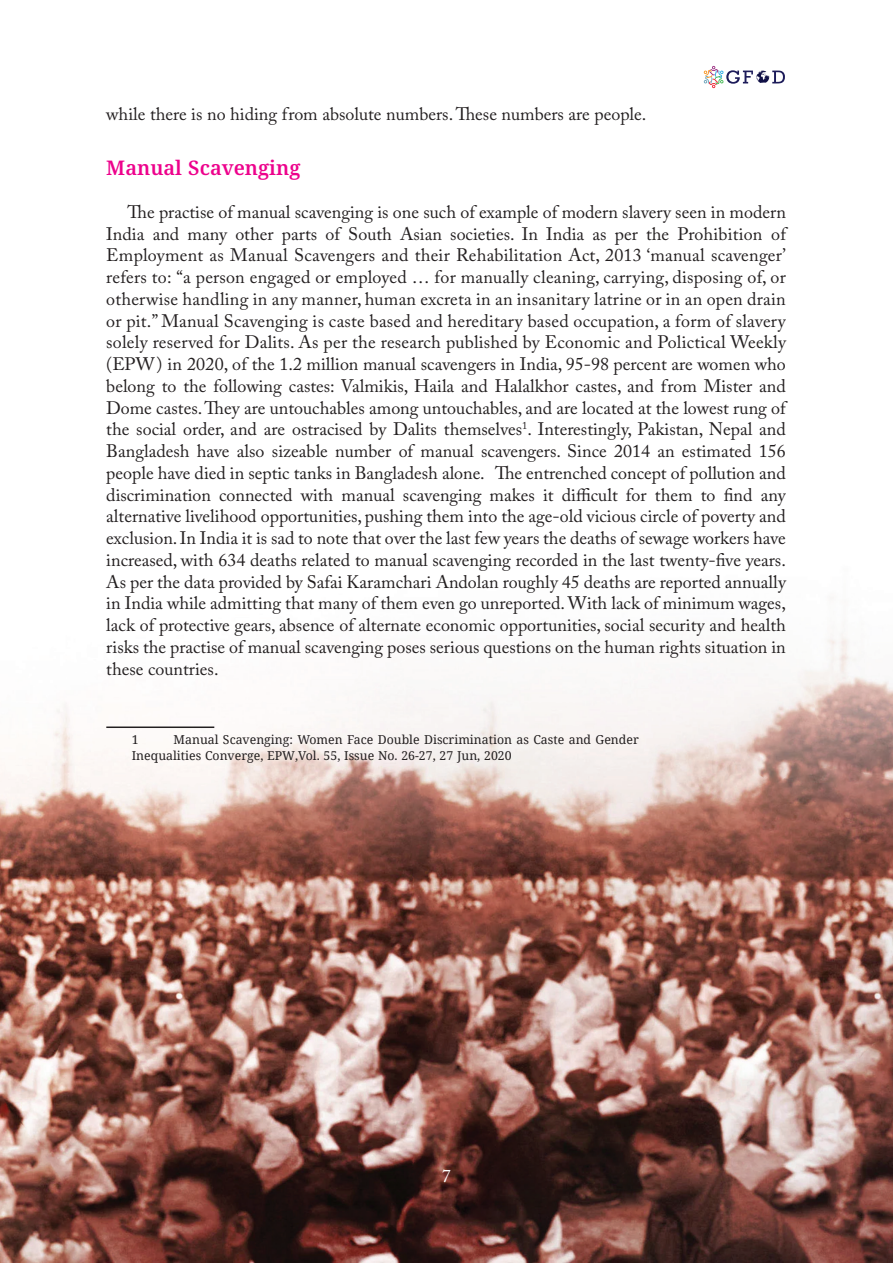
<style>
.page{position:relative;width:893px;height:1263px;background:#fff}
.page>*{position:absolute;margin:0;border:0;box-sizing:border-box;transform-origin:0 0}
.t1{font:600 20.1px "Noto Serif";color:#ed028c}
.t2{font:18px/21.8px "Adobe Caslon Pro";color:#231f20;text-align:justify}
.t3{font:18px "Adobe Caslon Pro";color:#fff}
.t4{font:12.3px/16.5px "Noto Serif";color:#231f20}
.t5{font:12.3px "Noto Serif Malayalam";color:#231f20}
.s1{font-family:"Noto Serif Malayalam"}
</style>
<div class="page">
<svg style="left:704px;top:66px;width:81px;height:22px"></svg>
<img style="left:0;top:633px;width:893px;height:630px">
<hr style="left:106px;top:726px;width:108px;height:2px;background:#231f20">
<p class="t2" style="left:106px;top:102px;width:542px">while there is no hiding from absolute numbers. These numbers are people.</p>
<p class="t1" style="left:106px;top:154px;width:196px">Manual Scavenging</p>
<p class="t2" style="left:106px;top:201px;width:681px;text-indent:21px">The practise of manual scavenging is one such of example of modern slavery seen in modern India and many other parts of South Asian societies. In India as per the Prohibition of Employment as Manual Scavengers and their Rehabilitation Act, 2013 ‘manual scavenger’ refers to: “a person engaged or employed … for manually cleaning, carrying, disposing of, or otherwise handling in any manner, human excreta in an insanitary latrine or in an open drain or pit.” Manual Scavenging is caste based and hereditary based occupation, a form of slavery solely reserved for Dalits. As per the research published by Economic and Polictical Weekly (EPW) in 2020, of the 1.2 million manual scavengers in India, 95-98 percent are women who belong to the following castes: Valmikis, Haila and Halalkhor castes, and from Mister and Dome castes. They are untouchables among untouchables, and are located at the lowest rung of the social order, and are ostracised by Dalits themselves<sup>1</sup>. Interestingly, Pakistan, Nepal and Bangladesh have also sizeable number of manual scavengers. Since 2014 an estimated 156 people have died in septic tanks in Bangladesh alone. The entrenched concept of pollution and discrimination connected with manual scavenging makes it difficult for them to find any alternative livelihood opportunities, pushing them into the age-old vicious circle of poverty and exclusion. In India it is sad to note that over the last few years the deaths of sewage workers have increased, with 634 deaths related to manual scavenging recorded in the last twenty-five years.<br>As per the data provided by Safai Karamchari Andolan roughly 45 deaths are reported annually in India while admitting that many of them even go unreported. With lack of minimum wages, lack of protective gears, absence of alternate economic opportunities, social security and health risks the practise of manual scavenging poses serious questions on the human rights situation in these countries.</p>
<p class="t4" style="left:132px;top:731px;width:508px;text-indent:42px">Manual Scavenging<span class="s1">:</span> Women Face Double Discrimination as Caste and Gender<br>Inequalities Converge<span class="s1">,</span> EPW<span class="s1">,</span>Vol<span class="s1">. 55,</span> Issue No<span class="s1">. 26-27, 27</span> Jun<span class="s1">, 2020</span></p>
<p class="t5" style="left:132px;top:733px;width:8px">1</p>
<p class="t3" style="left:442px;top:1165px;width:10px">7</p>
</div>
